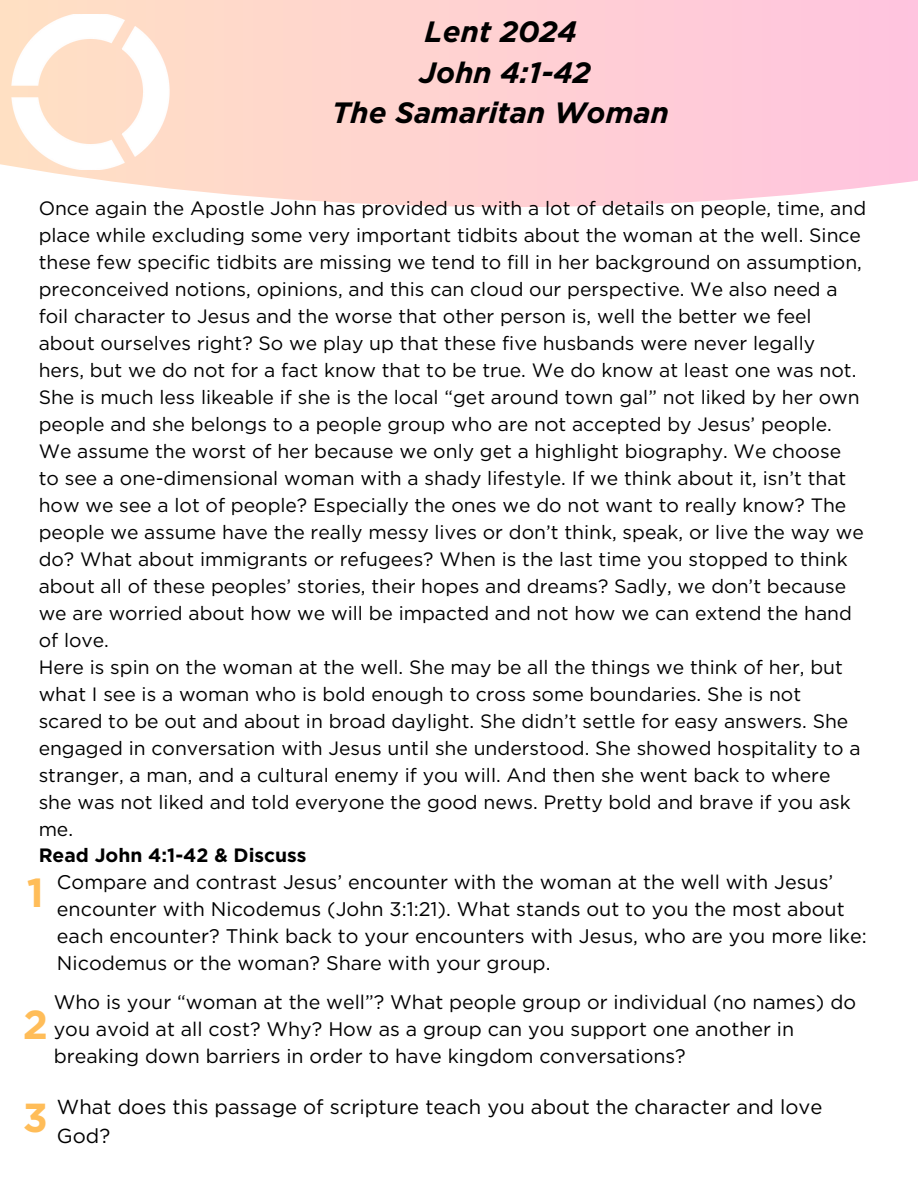
<style>
.page{position:relative;width:918px;height:1188px;background:#fff}
.page>*{position:absolute;margin:0;border:0;box-sizing:border-box;transform-origin:0 0}
.t1{font:700 40.5px "Gotham";color:#ffbd59}
.t2{font:italic 700 29.4px/40.8px "Gotham";color:#000;text-align:center}
.t3{font:20.25px/28.2px "Gotham";color:#000}
.t4{font:19.8px/27.2px "Gotham";color:#000}
.t5{font:19.65px/27px "Gotham";color:#000}
.t6{font:19.35px/27px "Gotham";color:#000}
.t7{font:700 19.35px "Gotham";color:#000}
</style>
<div class="page">
<svg style="left:0;top:0;width:918px;height:207px;background:#fed3d5"></svg>
<img style="left:12px;top:15px;width:158px;height:154px">
<p class="t2" style="left:332px;top:11px;width:338px">Lent 2024<br>John 4:1-42<br>The Samaritan Woman</p>
<p class="t6" style="left:39px;top:194px;width:829px">Once again the Apostle John has provided us with a lot of details on people, time, and place while excluding some very important tidbits about the woman at the well. Since these few specific tidbits are missing we tend to fill in her background on assumption, preconceived notions, opinions, and this can cloud our perspective. We also need a foil character to Jesus and the worse that other person is, well the better we feel about ourselves right? So we play up that these five husbands were never legally<br>hers, but we do not for a fact know that to be true. We do know at least one was not.<br>She is much less likeable if she is the local “get around town gal” not liked by her own people and she belongs to a people group who are not accepted by Jesus’ people.<br>We assume the worst of her because we only get a highlight biography. We choose to see a one-dimensional woman with a shady lifestyle. If we think about it, isn’t that how we see a lot of people? Especially the ones we do not want to really know? The people we assume have the really messy lives or don’t think, speak, or live the way we do? What about immigrants or refugees? When is the last time you stopped to think about all of these peoples’ stories, their hopes and dreams? Sadly, we don’t because we are worried about how we will be impacted and not how we can extend the hand of love.</p>
<p class="t6" style="left:39px;top:653px;width:823px">Here is spin on the woman at the well. She may be all the things we think of her, but what I see is a woman who is bold enough to cross some boundaries. She is not scared to be out and about in broad daylight. She didn’t settle for easy answers. She engaged in conversation with Jesus until she understood. She showed hospitality to a stranger, a man, and a cultural enemy if you will. And then she went back to where she was not liked and told everyone the good news. Pretty bold and brave if you ask me.</p>
<p class="t7" style="left:39px;top:846px;width:269px">Read John 4:1-42 &amp; Discuss</p>
<p class="t1" style="left:27px;top:875px;width:19px">1</p>
<h1 class="t1" style="left:23px;top:1006px;width:27px">2</h1>
<p class="t4" style="left:57px;top:868px;width:811px">Compare and contrast Jesus’ encounter with the woman at the well with Jesus’ encounter with Nicodemus (John 3:1:21). What stands out to you the most about each encounter? Think back to your encounters with Jesus, who are you more like:<br>Nicodemus or the woman? Share with your group.</p>
<p class="t5" style="left:54px;top:989px;width:804px">Who is your “woman at the well”? What people group or individual (no names) do you avoid at all cost? Why? How as a group can you support one another in breaking down barriers in order to have kingdom conversations?</p>
<p class="t1" style="left:23px;top:1099px;width:27px">3</p>
<p class="t3" style="left:57px;top:1093px;width:767px">What does this passage of scripture teach you about the character and love<br>God?</p>
</div>
